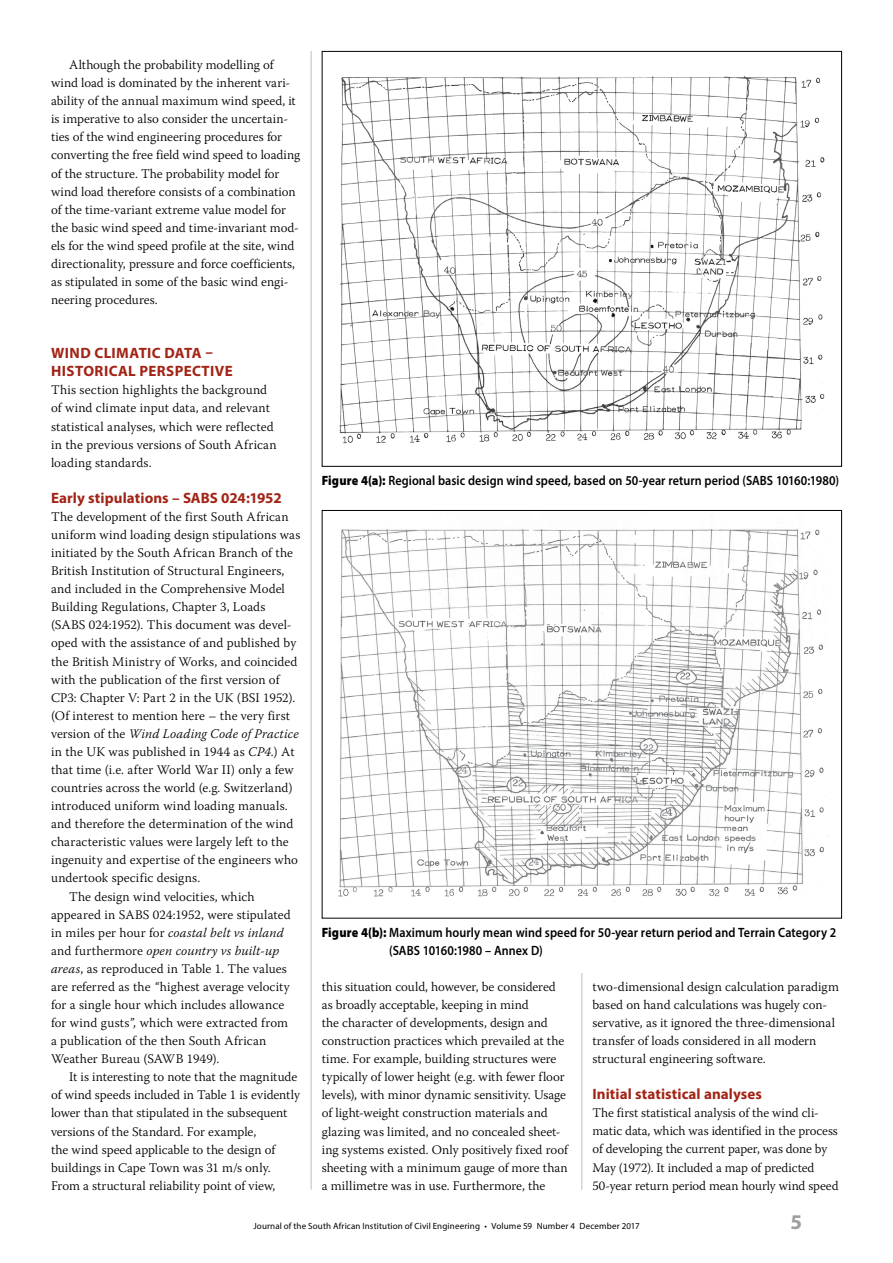
<style>
.page{position:relative;width:893px;height:1263px;background:#fff}
.page>*{position:absolute;margin:0;border:0;box-sizing:border-box;transform-origin:0 0}
.t1{font:700 21px "Myriad Pro";color:#9d9fa2}
.t2{font:700 15px "Myriad Pro";letter-spacing:.005em;color:#a22416}
.t3{font:700 15px/18px "Myriad Pro";letter-spacing:.025em;color:#a22416}
.t4{font:600 13.5px/18.1px "Myriad Pro";letter-spacing:.005em;color:#000;scale:.9 1}
.t5{font:300 13.2px/18px "Warnock Pro";letter-spacing:.005em;color:#000}
.t6{font:italic 300 13.2px "Warnock Pro";letter-spacing:.01em;color:#000}
.t7{font:9px "Myriad Pro";letter-spacing:.015em;color:#000}
.s1{font-style:normal}
.s2{font-style:italic}
.s3{font-weight:900}
</style>
<div class="page">
<hr style="left:311px;top:51px;width:1px;height:1138px;background:#bcbec0">
<hr style="left:581px;top:51px;width:1px;height:1138px;background:#bcbec0">
<div style="left:322px;top:467px;width:520px;height:36px;background:#fff"></div>
<img style="left:339px;top:53px;width:486px;height:412px">
<img style="left:338px;top:512px;width:491px;height:404px">
<p class="t5" style="left:51px;top:56px;width:251px;text-indent:18px">Although the probability modelling of wind load is dominated by the inherent vari&shy;ability of the annual maximum wind speed, it is imperative to also consider the uncertain&shy;ties of the wind engineering procedures for converting the free field wind speed to loading of the structure. The probability model for wind load therefore consists of a combination of the time-variant extreme value model for the basic wind speed and time-invariant mod&shy;els for the wind speed profile at the site, wind directionality, pressure and force coefficients, as stipulated in some of the basic wind engi&shy;neering procedures.</p>
<p class="t3" style="left:51px;top:344px;width:183px">WIND CLIMATIC DATA –<br>HISTORICAL PERSPECTIVE</p>
<p class="t5" style="left:51px;top:381px;width:227px">This section highlights the background of wind climate input data, and relevant statistical analyses, which were reflected in the previous versions of South African loading standards.</p>
<p class="t2" style="left:51px;top:488px;width:232px">Early stipulations – SABS 024:1952</p>
<p class="t5" style="left:51px;top:507px;width:239px">The development of the first South African</p>
<p class="t5" style="left:51px;top:525px;width:251px">uniform wind loading design stipulations was</p>
<p class="t5" style="left:51px;top:543px;width:244px">initiated by the South African Branch of the</p>
<p class="t5" style="left:51px;top:562px;width:235px">British Institution of Structural Engineers,</p>
<p class="t5" style="left:51px;top:580px;width:235px">and included in the Comprehensive Model</p>
<p class="t5" style="left:51px;top:598px;width:216px">Building Regulations, Chapter 3, Loads</p>
<p class="t5" style="left:51px;top:616px;width:242px">(SABS 024:1952). This document was devel-</p>
<p class="t5" style="left:51px;top:634px;width:247px">oped with the assistance of and published by</p>
<p class="t5" style="left:51px;top:652px;width:248px">the British Ministry of Works, and coincided</p>
<p class="t5" style="left:51px;top:670px;width:230px">with the publication of the first version of</p>
<p class="t5" style="left:51px;top:688px;width:246px">CP3: Chapter V: Part 2 in the UK (BSI 1952).</p>
<p class="t5" style="left:51px;top:706px;width:241px">(Of interest to mention here – the very first</p>
<p class="t6" style="left:51px;top:725px;width:249px"><span class="s1">version of the</span> Wind Loading Code of Practice</p>
<p class="t5" style="left:51px;top:742px;width:245px">in the UK was published in 1944 as <span class="s2">CP4.</span>) At</p>
<p class="t5" style="left:51px;top:760px;width:244px">that time (i.e. after World War II) only a few</p>
<p class="t5" style="left:51px;top:778px;width:243px">countries across the world (e.g. Switzerland)</p>
<p class="t5" style="left:51px;top:796px;width:238px">introduced uniform wind loading manuals.</p>
<p class="t5" style="left:51px;top:815px;width:244px">and therefore the determination of the wind</p>
<p class="t5" style="left:51px;top:833px;width:239px">characteristic values were largely left to the</p>
<p class="t5" style="left:51px;top:851px;width:248px">ingenuity and expertise of the engineers who</p>
<p class="t5" style="left:51px;top:869px;width:151px">undertook specific designs.</p>
<p class="t5" style="left:69px;top:887px;width:187px">The design wind velocities, which</p>
<p class="t5" style="left:51px;top:905px;width:241px">appeared in SABS 024:1952, were stipulated</p>
<p class="t6" style="left:51px;top:924px;width:234px"><span class="s1">in miles per hour for</span> coastal belt vs inland</p>
<p class="t6" style="left:51px;top:942px;width:230px"><span class="s1">and furthermore</span> open country vs built-up</p>
<p class="t5" style="left:51px;top:959px;width:237px"><span class="s2">areas</span>, as reproduced in Table 1. The values</p>
<p class="t5" style="left:51px;top:977px;width:240px">are referred as the <span class="s2">“</span>highest average velocity</p>
<p class="t5" style="left:51px;top:995px;width:235px">for a single hour which includes allowance</p>
<p class="t5" style="left:51px;top:1013px;width:239px">for wind gusts<span class="s2">”,</span> which were extracted from</p>
<p class="t5" style="left:51px;top:1031px;width:217px">a publication of the then South African</p>
<p class="t5" style="left:51px;top:1050px;width:170px">Weather Bureau (SAWB 1949).</p>
<p class="t5" style="left:69px;top:1068px;width:230px">It is interesting to note that the magnitude</p>
<p class="t5" style="left:51px;top:1086px;width:250px">of wind speeds included in Table 1 is evidently</p>
<p class="t5" style="left:51px;top:1104px;width:238px">lower than that stipulated in the subsequent</p>
<p class="t5" style="left:51px;top:1122px;width:207px">versions of the Standard. For example,</p>
<p class="t5" style="left:51px;top:1140px;width:226px">the wind speed applicable to the design of</p>
<p class="t5" style="left:51px;top:1158px;width:221px">buildings in Cape Town was 31 m/s only.</p>
<p class="t5" style="left:51px;top:1176px;width:226px">From a structural reliability point of view,</p>
<p class="t4" style="left:322px;top:471px;width:576px"><span class="s3">Figure 4(a):</span> Regional basic design wind speed, based on 50-year return period (SABS 10160:1980)</p>
<p class="t4" style="left:389px;top:923px;width:498px;text-indent:-68px"><span class="s3">Figure 4(b):</span> Maximum hourly mean wind speed for 50-year return period and Terrain Category 2 (SABS 10160:1980 – Annex D)</p>
<p class="t5" style="left:322px;top:977px;width:248px">this situation could, however, be considered as broadly acceptable, keeping in mind<br>the character of developments, design and construction practices which prevailed at the time. For example, building structures were typically of lower height (e.g. with fewer floor levels), with minor dynamic sensitivity. Usage of light-weight construction materials and glazing was limited, and no concealed sheet&shy;ing systems existed. Only positively fixed roof sheeting with a minimum gauge of more than a millimetre was in use. Furthermore, the</p>
<p class="t5" style="left:592px;top:977px;width:248px">two-dimensional design calculation paradigm based on hand calculations was hugely con&shy;servative, as it ignored the three-dimensional transfer of loads considered in all modern structural engineering software.</p>
<p class="t2" style="left:592px;top:1084px;width:171px">Initial statistical analyses</p>
<p class="t5" style="left:592px;top:1104px;width:248px">The first statistical analysis of the wind cli&shy;matic data, which was identified in the process of developing the current paper, was done by May (1972). It included a map of predicted 50-year return period mean hourly wind speed</p>
<p class="t7" style="left:253px;top:1220px;width:388px">Journal of the South African Institution of Civil Engineering • Volume 59 Number 4 December 2017</p>
<h1 class="t1" style="left:790px;top:1208px;width:13px">5</h1>
</div>
